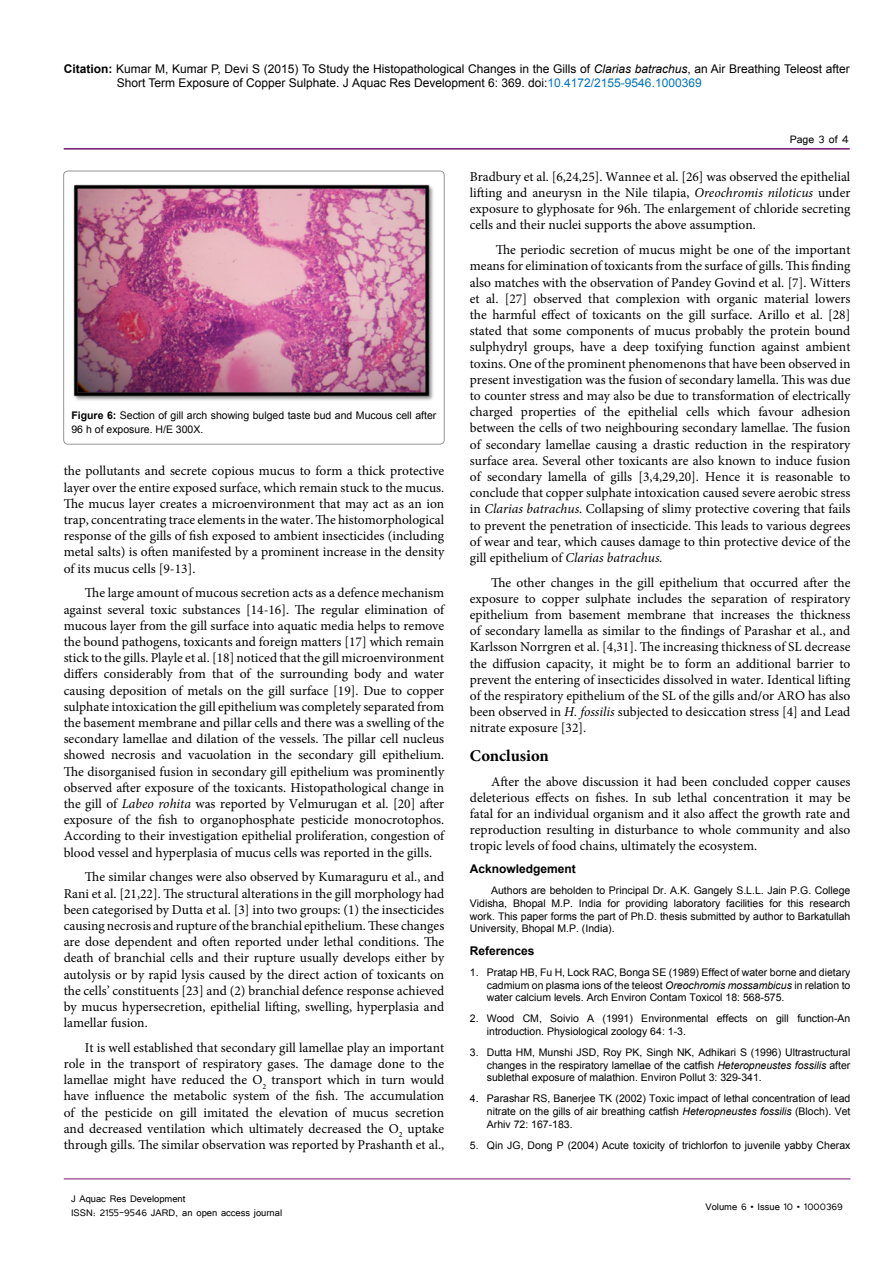
<style>
.page{position:relative;width:893px;height:1263px;background:#fff}
.page>*{position:absolute;margin:0;border:0;box-sizing:border-box;transform-origin:0 0}
.t1{font:700 16.5px "Minion Pro";color:#000}
.t2{font:13.5px/16.2px "Minion Pro";color:#000;text-align:justify}
.t3{font:13.5px "Tunga";color:#000}
.t4{font:12px/14.4px "Arial";color:#000}
.t5{font:12px/14.4px "Tunga";color:#000}
.t6{font:700 12px "Arial";color:#000}
.t7{font:10.5px/12.6px "Arial";color:#000;text-align:justify}
.s1{font-weight:700}
.s2{font-style:italic}
.s3{color:#0072bc}
</style>
<div class="page">
<hr style="left:64px;top:148px;width:786px;height:2px;background:#741472">
<hr style="left:64px;top:1179px;width:786px;height:1px;background:#741472">
<div style="left:64px;top:171px;width:380px;height:273px;border:1px solid #939598;border-radius:4px"></div>
<img style="left:73px;top:184px;width:361px;height:217px">
<p class="t4" style="left:117px;top:61px;width:734px;text-indent:-53px"><span class="s1">Citation:</span> Kumar M, Kumar P, Devi S (2015) To Study the Histopathological Changes in the Gills of <span class="s2">Clarias batrachus</span>, an Air Breathing Teleost after<br>Short Term Exposure of Copper Sulphate. J Aquac Res Development 6: 369. doi:<span class="s3">10.4172/2155-9546.1000369</span></p>
<p class="t7" style="left:71px;top:409px;width:366px;line-height:13.5px"><span class="s1">Figure 6:</span> Section of gill arch showing bulged taste bud and Mucous cell after<br>96 h of exposure. H/E 300X.</p>
<p class="t2" style="left:64px;top:463px;width:382px">the pollutants and secrete copious mucus to form a thick protective layer over the entire exposed surface, which remain stuck to the mucus.<br>The mucus layer creates a microenvironment that may act as an ion trap, concentrating trace elements in the water. The histomorphological response of the gills of fish exposed to ambient insecticides (including metal salts) is often manifested by a prominent increase in the density of its mucus cells [9-13].</p>
<p class="t2" style="left:64px;top:585px;width:382px;text-indent:21px">The large amount of mucous secretion acts as a defence mechanism against several toxic substances [14-16]. The regular elimination of mucous layer from the gill surface into aquatic media helps to remove the bound pathogens, toxicants and foreign matters [17] which remain stick to the gills. Playle et al. [18] noticed that the gill microenvironment differs considerably from that of the surrounding body and water causing deposition of metals on the gill surface [19]. Due to copper sulphate intoxication the gill epithelium was completely separated from the basement membrane and pillar cells and there was a swelling of the secondary lamellae and dilation of the vessels. The pillar cell nucleus showed necrosis and vacuolation in the secondary gill epithelium.<br>The disorganised fusion in secondary gill epithelium was prominently observed after exposure of the toxicants. Histopathological change in the gill of <span class="s2">Labeo rohita</span> was reported by Velmurugan et al. [20] after exposure of the fish to organophosphate pesticide monocrotophos.<br>According to their investigation epithelial proliferation, congestion of blood vessel and hyperplasia of mucus cells was reported in the gills.</p>
<p class="t2" style="left:64px;top:869px;width:382px;text-indent:21px">The similar changes were also observed by Kumaraguru et al., and Rani et al. [21,22]. The structural alterations in the gill morphology had been categorised by Dutta et al. [3] into two groups: (1) the insecticides causing necrosis and rupture of the branchial epithelium. These changes are dose dependent and often reported under lethal conditions. The death of branchial cells and their rupture usually develops either by autolysis or by rapid lysis caused by the direct action of toxicants on the cells’ constituents [23] and (2) branchial defence response achieved by mucus hypersecretion, epithelial lifting, swelling, hyperplasia and lamellar fusion.</p>
<p class="t2" style="left:64px;top:1039px;width:382px;text-indent:21px">It is well established that secondary gill lamellae play an important role in the transport of respiratory gases. The damage done to the lamellae might have reduced the O<sub>2</sub> transport which in turn would have influence the metabolic system of the fish. The accumulation of the pesticide on gill imitated the elevation of mucus secretion and decreased ventilation which ultimately decreased the O<sub>2</sub> uptake through gills. The similar observation was reported by Prashanth et al.,</p>
<p class="t5" style="left:71px;top:1190px;width:213px">J Aquac Res Development<br>ISSN: 2155-9546 JARD, an open access journal</p>
<p class="t3" style="left:790px;top:131px;width:61px">Page 3 of 4</p>
<p class="t2" style="left:470px;top:168px;width:382px">Bradbury et al. [6,24,25]. Wannee et al. [26] was observed the epithelial lifting and aneurysn in the Nile tilapia, <span class="s2">Oreochromis niloticus</span> under exposure to glyphosate for 96h. The enlargement of chloride secreting cells and their nuclei supports the above assumption.</p>
<p class="t2" style="left:470px;top:242px;width:382px;text-indent:26px">The periodic secretion of mucus might be one of the important means for elimination of toxicants from the surface of gills. This finding also matches with the observation of Pandey Govind et al. [7]. Witters et al. [27] observed that complexion with organic material lowers the harmful effect of toxicants on the gill surface. Arillo et al. [28] stated that some components of mucus probably the protein bound sulphydryl groups, have a deep toxifying function against ambient toxins. One of the prominent phenomenons that have been observed in present investigation was the fusion of secondary lamella. This was due to counter stress and may also be due to transformation of electrically charged properties of the epithelial cells which favour adhesion between the cells of two neighbouring secondary lamellae. The fusion of secondary lamellae causing a drastic reduction in the respiratory surface area. Several other toxicants are also known to induce fusion of secondary lamella of gills [3,4,29,20]. Hence it is reasonable to conclude that copper sulphate intoxication caused severe aerobic stress in <span class="s2">Clarias batrachus</span>. Collapsing of slimy protective covering that fails to prevent the penetration of insecticide. This leads to various degrees of wear and tear, which causes damage to thin protective device of the gill epithelium of <span class="s2">Clarias batrachus.</span></p>
<p class="t2" style="left:470px;top:574px;width:382px;text-indent:21px">The other changes in the gill epithelium that occurred after the exposure to copper sulphate includes the separation of respiratory epithelium from basement membrane that increases the thickness of secondary lamella as similar to the findings of Parashar et al., and Karlsson Norrgren et al. [4,31]. The increasing thickness of SL decrease the diffusion capacity, it might be to form an additional barrier to prevent the entering of insecticides dissolved in water. Identical lifting of the respiratory epithelium of the SL of the gills and/or ARO has also been observed in <span class="s2">H. fossilis</span> subjected to desiccation stress [4] and Lead nitrate exposure [32].</p>
<p class="t1" style="left:470px;top:744px;width:81px">Conclusion</p>
<p class="t2" style="left:470px;top:773px;width:382px;text-indent:21px">After the above discussion it had been concluded copper causes deleterious effects on fishes. In sub lethal concentration it may be fatal for an individual organism and it also affect the growth rate and reproduction resulting in disturbance to whole community and also tropic levels of food chains, ultimately the ecosystem.</p>
<p class="t6" style="left:470px;top:861px;width:108px">Acknowledgement</p>
<p class="t7" style="left:470px;top:884px;width:382px;text-indent:21px">Authors are beholden to Principal Dr. A.K. Gangely S.L.L. Jain P.G. College Vidisha, Bhopal M.P. India for providing laboratory facilities for this research work. This paper forms the part of Ph.D. thesis submitted by author to Barkatullah University, Bhopal M.P. (India).</p>
<p class="t6" style="left:470px;top:943px;width:66px">References</p>
<p class="t7" style="left:487px;top:966px;width:365px;text-indent:-17px">1. Pratap HB, Fu H, Lock RAC, Bonga SE (1989) Effect of water borne and dietary cadmium on plasma ions of the teleost <span class="s2">Oreochromis mossambicus</span> in relation to water calcium levels. Arch Environ Contam Toxicol 18: 568-575.</p>
<p class="t7" style="left:487px;top:1012px;width:365px;text-indent:-17px">2. Wood CM, Soivio A (1991) Environmental effects on gill function-An introduction. Physiological zoology 64: 1-3.</p>
<p class="t7" style="left:487px;top:1046px;width:365px;text-indent:-17px">3. Dutta HM, Munshi JSD, Roy PK, Singh NK, Adhikari S (1996) Ultrastructural changes in the respiratory lamellae of the catfish <span class="s2">Heteropneustes fossilis</span> after sublethal exposure of malathion. Environ Pollut 3: 329-341.</p>
<p class="t7" style="left:487px;top:1092px;width:365px;text-indent:-17px">4. Parashar RS, Banerjee TK (2002) Toxic impact of lethal concentration of lead nitrate on the gills of air breathing catfish <span class="s2">Heteropneustes fossilis</span> (Bloch). Vet Arhiv 72: 167-183.</p>
<p class="t7" style="left:470px;top:1139px;width:382px">5. Qin JG, Dong P (2004) Acute toxicity of trichlorfon to juvenile yabby Cherax</p>
<p class="t5" style="left:705px;top:1199px;width:139px">Volume 6 • Issue 10 • 1000369</p>
</div>
